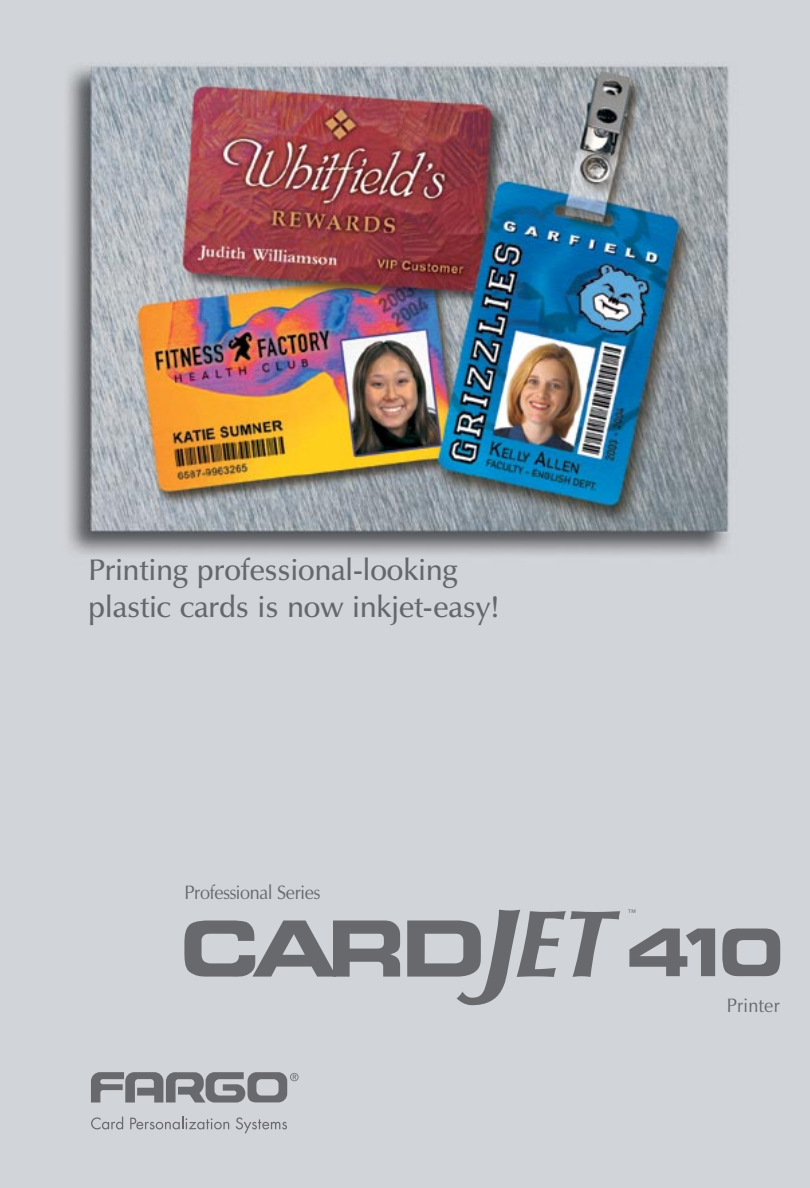
<style>
.page{position:relative;width:810px;height:1188px;background:#fff}
.page>*{position:absolute;margin:0;border:0;box-sizing:border-box;transform-origin:0 0}
.t1{font:600 30px/37.5px "Zapf Humanist 601 BT";color:#63686b}
.t2{font:19.5px "Zapf Humanist 601 BT";letter-spacing:-.015em;color:#63686b;scale:.94 1}
.t3{font:19.5px "Zapf Humanist 601 BT";letter-spacing:.015em;color:#63686b;scale:.94 1}
.t4{font:13.5px "Zapf Humanist 601 BT";color:#63686b}
</style>
<div class="page">
<img style="left:0;top:0;width:810px;height:1188px">
<svg style="left:91px;top:1072px;width:208px;height:31px;background:#929498"></svg>
<svg style="left:91px;top:1117px;width:32px;height:12px"></svg>
<svg style="left:130px;top:1117px;width:99px;height:12px"></svg>
<svg style="left:236px;top:1117px;width:51px;height:16px"></svg>
<svg style="left:184px;top:921px;width:216px;height:56px;background:#919396"></svg>
<svg style="left:407px;top:910px;width:213px;height:96px;background:#abadb1"></svg>
<svg style="left:722px;top:928px;width:59px;height:48px;background:#8b8c90"></svg>
<svg style="left:629px;top:929px;width:86px;height:47px;background:#939599"></svg>
<p class="t1" style="left:89px;top:554px;width:413px">Printing professional-looking plastic cards is now inkjet-easy!</p>
<p class="t2" style="left:185px;top:885px;width:146px">Professional Series</p>
<p class="t4" style="left:626px;top:910px;width:13px">™</p>
<p class="t3" style="left:727px;top:999px;width:58px">Printer</p>
</div>
